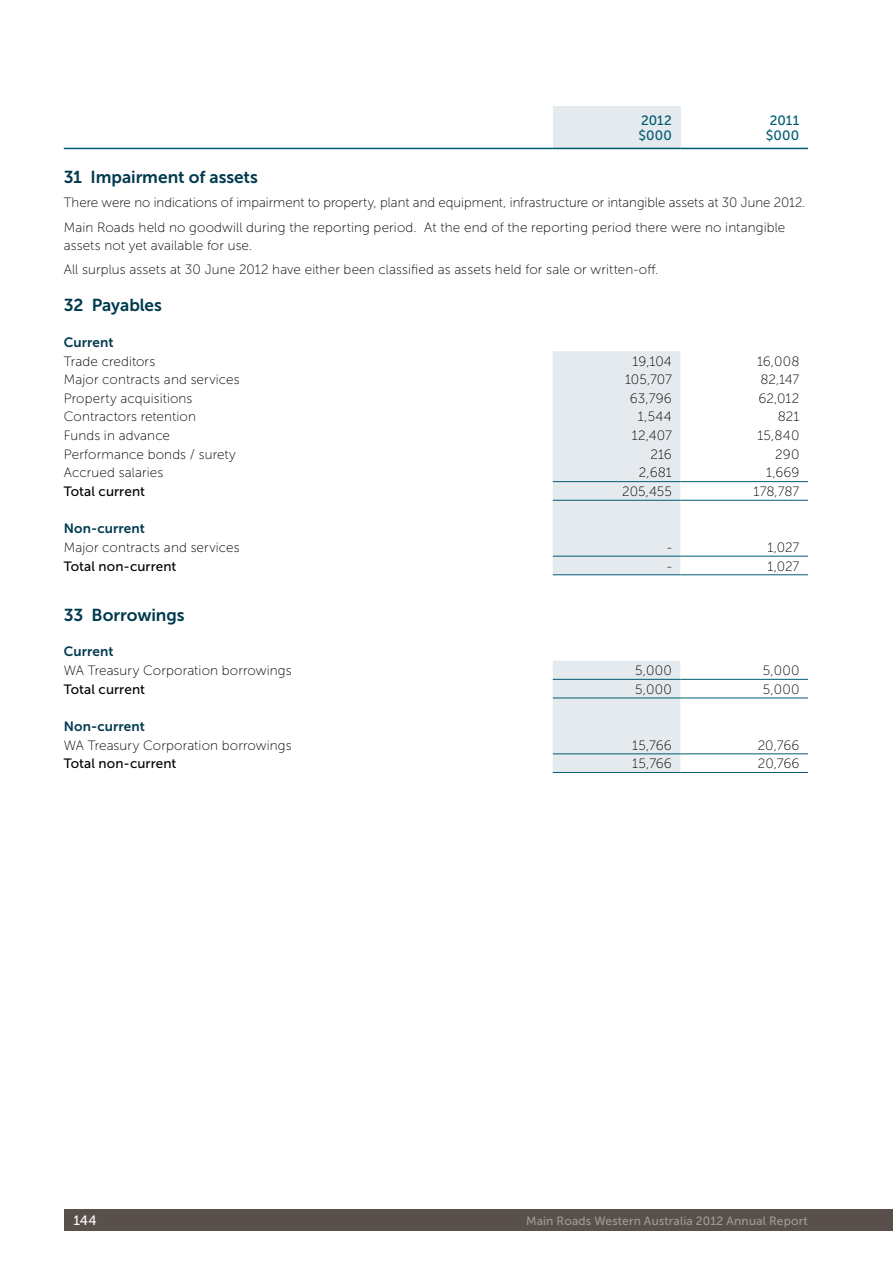
<style>
.page{position:relative;width:893px;height:1263px;background:#fff}
.page>*{position:absolute;margin:0;border:0;box-sizing:border-box;transform-origin:0 0}
.t1{font:17.25px "Museo Sans 700";color:#003a4f}
.t2{font:13.5px/24.5px "Museo Sans 100";letter-spacing:.005em;color:#000}
.t3{font:13.5px "Museo Sans 500";letter-spacing:.005em;color:#000}
.t4{font:13.5px "Museo Sans 700";color:#003a4f}
.t5{font:13.5px/15px "Museo Sans 500";letter-spacing:.015em;color:#005b72}
.t6{font:13.5px "Museo Sans 500";color:#fff}
.t7{font:12px "Museo Sans 500";letter-spacing:.015em;color:#a09995}
</style>
<div class="page">
<div style="left:64px;top:1210px;width:829px;height:21px;background:#59504b"></div>
<div style="left:553px;top:351px;width:127px;height:223px;background:#e5eaee"></div>
<hr style="left:680px;top:574px;width:128px;height:1px;background:#005b72">
<hr style="left:553px;top:574px;width:127px;height:1px;background:#005b72">
<hr style="left:680px;top:500px;width:128px;height:1px;background:#005b72">
<hr style="left:553px;top:500px;width:127px;height:1px;background:#005b72">
<hr style="left:680px;top:481px;width:128px;height:1px;background:#005b72">
<hr style="left:680px;top:556px;width:128px;height:1px;background:#005b72">
<hr style="left:553px;top:481px;width:127px;height:1px;background:#005b72">
<hr style="left:553px;top:556px;width:127px;height:1px;background:#005b72">
<div style="left:553px;top:661px;width:127px;height:111px;background:#e5eaee"></div>
<hr style="left:553px;top:698px;width:127px;height:1px;background:#005b72">
<hr style="left:553px;top:772px;width:127px;height:1px;background:#005b72">
<hr style="left:680px;top:698px;width:128px;height:1px;background:#005b72">
<hr style="left:680px;top:772px;width:128px;height:1px;background:#005b72">
<hr style="left:680px;top:679px;width:128px;height:1px;background:#005b72">
<hr style="left:680px;top:753px;width:128px;height:1px;background:#005b72">
<hr style="left:553px;top:679px;width:127px;height:1px;background:#005b72">
<hr style="left:553px;top:753px;width:127px;height:1px;background:#005b72">
<div style="left:553px;top:106px;width:127px;height:42px;background:#e5eaee"></div>
<hr style="left:64px;top:148px;width:489px;height:1px;background:#005b72">
<hr style="left:553px;top:148px;width:127px;height:1px;background:#005b72">
<hr style="left:680px;top:148px;width:128px;height:1px;background:#005b72">
<p class="t5" style="left:638px;top:113px;width:35px">2012 $000</p>
<p class="t5" style="left:766px;top:113px;width:35px">2011 $000</p>
<p class="t1" style="left:64px;top:167px;width:196px">31 I mpairment of assets</p>
<p class="t2" style="left:64px;top:191px;width:741px">There were no indications of impairment to property, plant and equipment, infrastructure or intangible assets at 30 June 2012.<br>Main Roads held no goodwill during the reporting period. At the end of the reporting period there were no intangible</p>
<p class="t2" style="left:64px;top:233px;width:594px">assets not yet available for use.<br>All surplus assets at 30 June 2012 have either been classified as assets held for sale or written-off.</p>
<p class="t1" style="left:64px;top:296px;width:100px">32 Payables</p>
<p class="t4" style="left:64px;top:335px;width:51px">Current</p>
<p class="t2" style="left:64px;top:349px;width:93px">Trade creditors</p>
<p class="t2" style="left:632px;top:349px;width:41px">19,104</p>
<p class="t2" style="left:757px;top:349px;width:44px">16,008</p>
<p class="t2" style="left:64px;top:367px;width:177px">Major contracts and services</p>
<p class="t2" style="left:625px;top:367px;width:48px">105,707</p>
<p class="t2" style="left:760px;top:367px;width:41px">82,147</p>
<p class="t2" style="left:64px;top:386px;width:130px">Property acquisitions</p>
<p class="t2" style="left:630px;top:386px;width:43px">63,796</p>
<p class="t2" style="left:758px;top:386px;width:42px">62,012</p>
<p class="t2" style="left:64px;top:405px;width:134px">Contractors retention</p>
<p class="t2" style="left:638px;top:405px;width:35px">1,544</p>
<p class="t2" style="left:778px;top:405px;width:23px">821</p>
<p class="t2" style="left:64px;top:423px;width:108px">Funds in advance</p>
<p class="t2" style="left:632px;top:423px;width:42px">12,407</p>
<p class="t2" style="left:757px;top:423px;width:44px">15,840</p>
<p class="t2" style="left:64px;top:442px;width:174px">Performance bonds / surety</p>
<p class="t2" style="left:650px;top:442px;width:23px">216</p>
<p class="t2" style="left:775px;top:442px;width:26px">290</p>
<p class="t2" style="left:64px;top:461px;width:101px">Accrued salaries</p>
<p class="t2" style="left:639px;top:461px;width:34px">2,681</p>
<p class="t2" style="left:766px;top:461px;width:35px">1,669</p>
<p class="t3" style="left:64px;top:484px;width:83px">Total current</p>
<p class="t2" style="left:622px;top:479px;width:51px">205,455</p>
<p class="t2" style="left:754px;top:479px;width:47px">178,787</p>
<p class="t4" style="left:64px;top:521px;width:83px">Non-current</p>
<p class="t2" style="left:64px;top:535px;width:177px">Major contracts and services</p>
<p class="t2" style="left:667px;top:535px;width:6px">-</p>
<p class="t2" style="left:767px;top:535px;width:34px">1,027</p>
<p class="t3" style="left:64px;top:558px;width:114px">Total non-current</p>
<p class="t2" style="left:667px;top:554px;width:6px">-</p>
<p class="t2" style="left:767px;top:554px;width:34px">1,027</p>
<p class="t1" style="left:64px;top:605px;width:122px">33 Borrowings</p>
<p class="t4" style="left:64px;top:644px;width:51px">Current</p>
<p class="t2" style="left:64px;top:658px;width:229px">WA Treasury Corporation borrowings</p>
<p class="t2" style="left:635px;top:658px;width:38px">5,000</p>
<p class="t2" style="left:763px;top:658px;width:38px">5,000</p>
<p class="t3" style="left:64px;top:682px;width:83px">Total current</p>
<p class="t2" style="left:635px;top:677px;width:38px">5,000</p>
<p class="t2" style="left:763px;top:677px;width:38px">5,000</p>
<p class="t4" style="left:64px;top:719px;width:83px">Non-current</p>
<p class="t2" style="left:64px;top:733px;width:229px">WA Treasury Corporation borrowings</p>
<p class="t2" style="left:632px;top:733px;width:41px">15,766</p>
<p class="t2" style="left:758px;top:733px;width:43px">20,766</p>
<p class="t3" style="left:64px;top:756px;width:114px">Total non-current</p>
<p class="t2" style="left:632px;top:751px;width:41px">15,766</p>
<p class="t2" style="left:758px;top:751px;width:43px">20,766</p>
<p class="t6" style="left:73px;top:1213px;width:25px">144</p>
<p class="t7" style="left:526px;top:1214px;width:283px">Main Roads Western Australia 2012 Annual Report</p>
</div>
